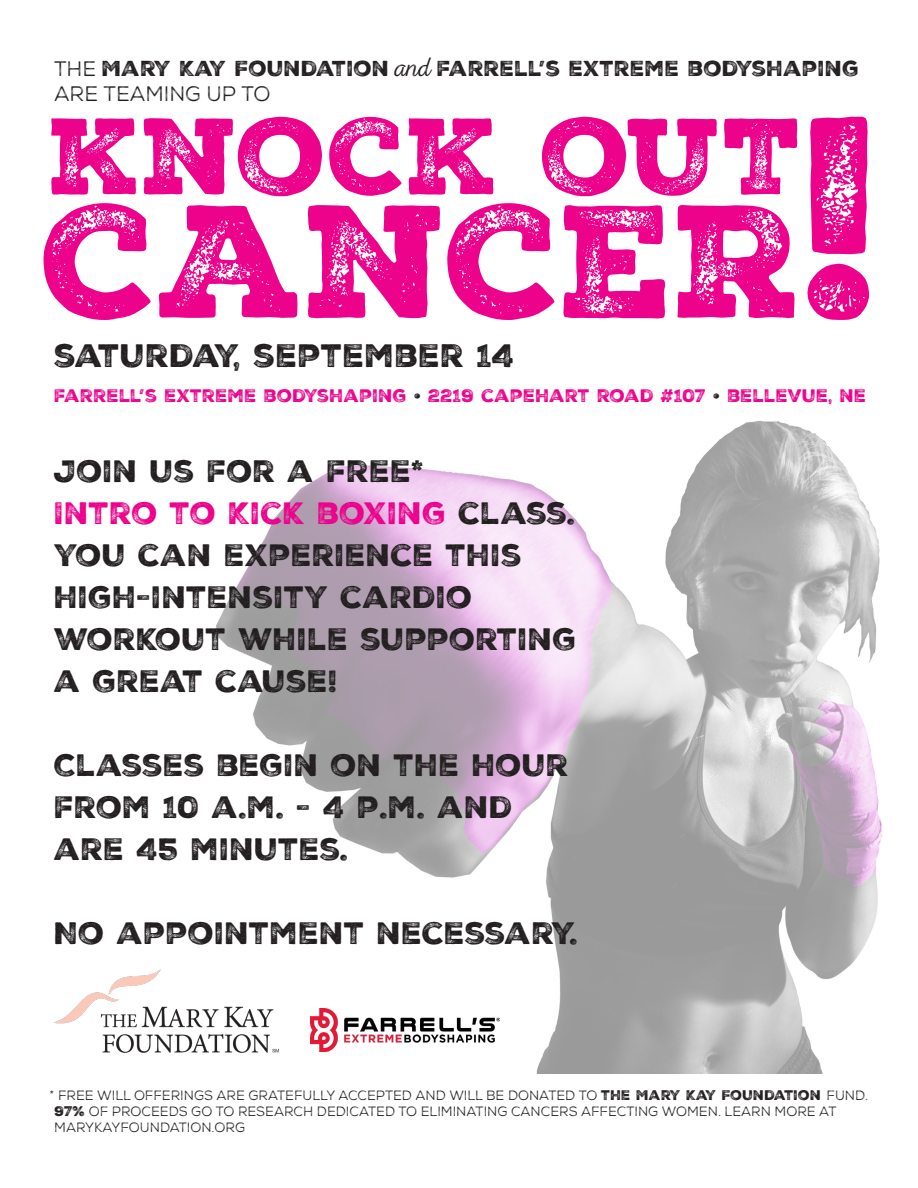
<style>
.page{position:relative;width:918px;height:1188px;background:#fff}
.page>*{position:absolute;margin:0;border:0;box-sizing:border-box;transform-origin:0 0}
.t1{font:31.5px "Nexa Rust Sans Black 3";color:#231f20}
.t2{font:30px/42px "Nexa Rust Sans Black 3";color:#231f20}
.t3{font:21px/25.2px "Nexa Rust Sans Black 3";color:#231f20}
.t4{font:17.55px "Nexa Rust Sans Black 3";color:#ed028c}
.t5{font:13.5px/16.2px "Nexa Rust Sans Book 3";color:#231f20}
.s1{font-family:"Nexa Rust Sans Book 3"}
.s2{font-family:"Nexa Rust Script T 3";font-size:27px}
.s3{color:#231f20}
.s4{color:#ed028c}
.s5{font-family:"Nexa Rust Sans Black 3"}
</style>
<div class="page">
<img style="left:216px;top:420px;width:666px;height:653px">
<img style="left:311px;top:1008px;width:188px;height:44px">
<svg style="left:51px;top:117px;width:746px;height:79px"></svg>
<svg style="left:44px;top:203px;width:750px;height:117px"></svg>
<svg style="left:807px;top:117px;width:62px;height:203px"></svg>
<img style="left:54px;top:966px;width:227px;height:87px">
<p class="t3" style="left:54px;top:56px;width:807px"><span class="s1">THE</span> MARY KAY FOUNDATION <span class="s2">and</span> FARRELL’S EXTREME BODYSHAPING<br><span class="s1">ARE TEAMING UP TO</span></p>
<p class="t1" style="left:54px;top:335px;width:462px">SATURDAY, SEPTEMBER 14</p>
<p class="t4" style="left:54px;top:383px;width:814px">FARRELL’S EXTREME BODYSHAPING <span class="s3">•</span> 2219 CAPEHART ROAD #107 <span class="s3">•</span> BELLEVUE, NE</p>
<p class="t2" style="left:54px;top:450px;width:372px">JOIN US FOR A FREE*</p>
<p class="t2" style="left:54px;top:492px;width:524px"><span class="s4">INTRO TO KICK BOXING</span> CLASS.<br>YOU CAN EXPERIENCE THIS<br>HIGH-INTENSITY CARDIO<br>WORKOUT WHILE SUPPORTING<br>A GREAT CAUSE!</p>
<p class="t2" style="left:54px;top:744px;width:517px">CLASSES BEGIN ON THE HOUR<br>FROM 10 A.M. - 4 P.M. AND<br>ARE 45 MINUTES.</p>
<p class="t2" style="left:54px;top:912px;width:526px">NO APPOINTMENT NECESSARY.</p>
<p class="t5" style="left:54px;top:1087px;width:815px;text-indent:-5px">* FREE WILL OFFERINGS ARE GRATEFULLY ACCEPTED AND WILL BE DONATED TO <span class="s5">THE MARY KAY FOUNDATION</span> FUND.<br><span class="s5">97%</span> OF PROCEEDS GO TO RESEARCH DEDICATED TO ELIMINATING CANCERS AFFECTING WOMEN. LEARN MORE AT<br>MARYKAYFOUNDATION.ORG</p>
</div>
